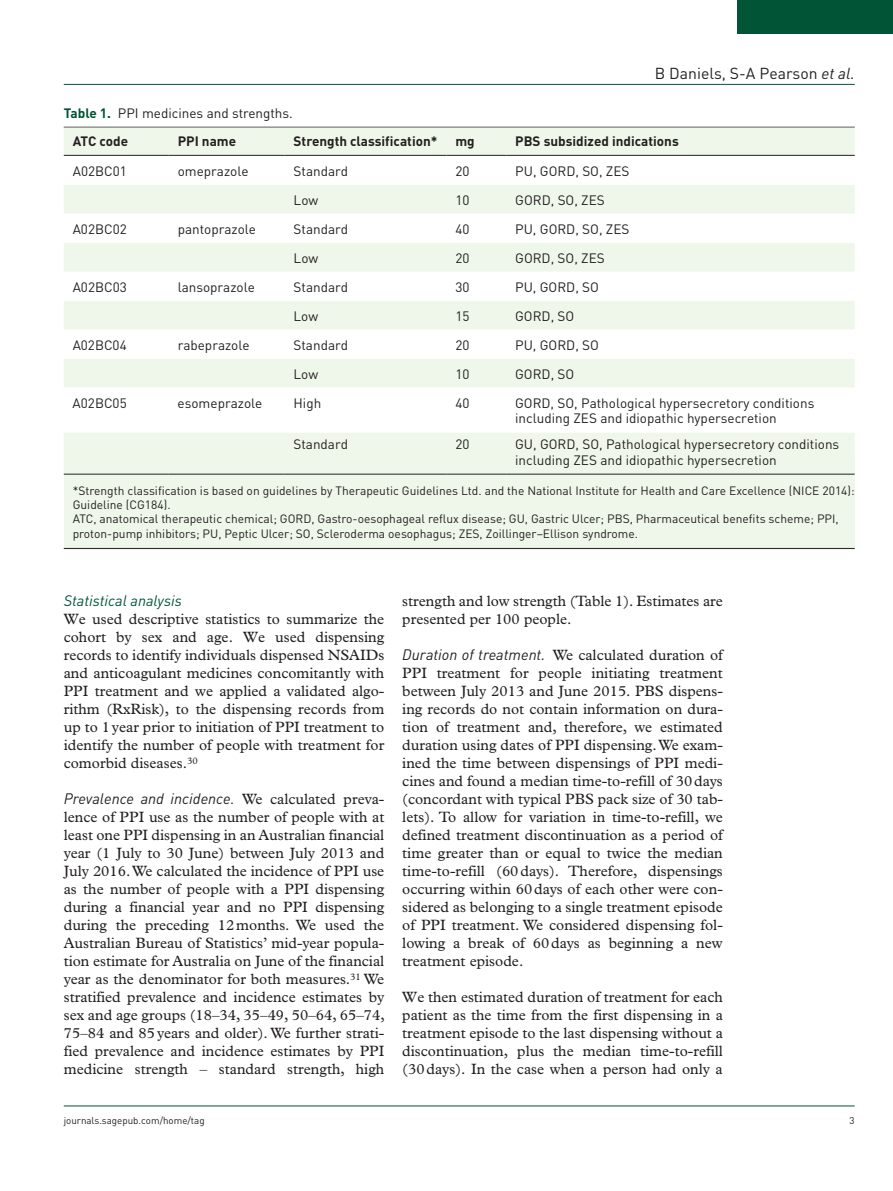
<style>
.page{position:relative;width:893px;height:1191px;background:#fff}
.page>*{position:absolute;margin:0;border:0;box-sizing:border-box;transform-origin:0 0}
.t1{font:15.75px "DIN";color:#231f20}
.t2{font:15px/18px "Plantin Std";color:#231f20;text-align:justify}
.t3{font:italic 15px "DIN";color:#231f20}
.t4{font:italic 15px "DIN";color:#015436}
.t5{font:13.5px/15.8px "DIN";color:#231f20}
.t6{font:700 13.5px "DIN";color:#231f20}
.t7{font:12px/14.2px "DIN";color:#231f20}
.t8{font:9.75px "DIN";color:#231f20}
.s1{font-style:italic}
.s2{font-weight:700;color:#015436}
.s3{font-weight:700}
.s4{font-family:"Plantin Std";font-style:normal}
.s5{font-family:"DIN";font-style:italic}
</style>
<div class="page">
<hr style="left:64px;top:84px;width:791px;height:1px;background:#015436">
<hr style="left:64px;top:1105px;width:791px;height:1px;background:#015436">
<div style="left:738px;top:0;width:155px;height:34px;background:#015436"></div>
<div style="left:64px;top:454px;width:791px;height:95px;background:#eff7ea"></div>
<hr style="left:64px;top:127px;width:791px;height:1px;background:#231f20">
<hr style="left:64px;top:548px;width:791px;height:1px;background:#231f20">
<div style="left:64px;top:128px;width:791px;height:346px;background:#eff7ea"></div>
<svg style="left:64px;top:156px;width:791px;height:276px"></svg>
<hr style="left:64px;top:155px;width:105px;height:1px;background:#231f20">
<hr style="left:169px;top:155px;width:116px;height:1px;background:#231f20">
<hr style="left:285px;top:155px;width:161px;height:1px;background:#231f20">
<hr style="left:446px;top:155px;width:60px;height:1px;background:#231f20">
<hr style="left:506px;top:155px;width:349px;height:1px;background:#231f20">
<hr style="left:64px;top:474px;width:105px;height:1px;background:#231f20">
<hr style="left:169px;top:474px;width:116px;height:1px;background:#231f20">
<hr style="left:285px;top:474px;width:161px;height:1px;background:#231f20">
<hr style="left:446px;top:474px;width:60px;height:1px;background:#231f20">
<hr style="left:506px;top:474px;width:349px;height:1px;background:#231f20">
<p class="t1" style="left:655px;top:63px;width:201px">B Daniels, S-A Pearson <span class="s1">et al.</span></p>
<p class="t5" style="left:73px;top:98px;width:222px;line-height:28.5px;text-indent:-9px"><span class="s2">Table 1.</span> PPI medicines and strengths.<br><span class="s3">ATC code</span></p>
<p class="t6" style="left:178px;top:133px;width:60px">PPI name</p>
<p class="t6" style="left:294px;top:133px;width:145px">Strength classification*</p>
<p class="t6" style="left:455px;top:133px;width:21px">mg</p>
<p class="t6" style="left:515px;top:133px;width:165px">PBS subsidized indications</p>
<p class="t5" style="left:73px;top:163px;width:56px">A02BC01</p>
<p class="t5" style="left:178px;top:163px;width:72px">omeprazole</p>
<p class="t5" style="left:294px;top:163px;width:56px">Standard</p>
<p class="t5" style="left:455px;top:163px;width:16px">20</p>
<p class="t5" style="left:515px;top:163px;width:116px">PU, GORD, SO, ZES</p>
<p class="t5" style="left:294px;top:192px;width:26px">Low</p>
<p class="t5" style="left:455px;top:192px;width:16px">10</p>
<p class="t5" style="left:515px;top:192px;width:91px">GORD, SO, ZES</p>
<p class="t5" style="left:73px;top:221px;width:56px">A02BC02</p>
<p class="t5" style="left:178px;top:221px;width:80px">pantoprazole</p>
<p class="t5" style="left:294px;top:221px;width:56px">Standard</p>
<p class="t5" style="left:455px;top:221px;width:16px">40</p>
<p class="t5" style="left:515px;top:221px;width:116px">PU, GORD, SO, ZES</p>
<p class="t5" style="left:294px;top:250px;width:26px">Low</p>
<p class="t5" style="left:455px;top:250px;width:16px">20</p>
<p class="t5" style="left:515px;top:250px;width:91px">GORD, SO, ZES</p>
<p class="t5" style="left:73px;top:279px;width:56px">A02BC03</p>
<p class="t5" style="left:178px;top:279px;width:79px">lansoprazole</p>
<p class="t5" style="left:294px;top:279px;width:56px">Standard</p>
<p class="t5" style="left:455px;top:279px;width:16px">30</p>
<p class="t5" style="left:515px;top:279px;width:85px">PU, GORD, SO</p>
<p class="t5" style="left:294px;top:308px;width:26px">Low</p>
<p class="t5" style="left:455px;top:308px;width:16px">15</p>
<p class="t5" style="left:515px;top:308px;width:61px">GORD, SO</p>
<p class="t5" style="left:73px;top:337px;width:56px">A02BC04</p>
<p class="t5" style="left:178px;top:337px;width:73px">rabeprazole</p>
<p class="t5" style="left:294px;top:337px;width:56px">Standard</p>
<p class="t5" style="left:455px;top:337px;width:16px">20</p>
<p class="t5" style="left:515px;top:337px;width:85px">PU, GORD, SO</p>
<p class="t5" style="left:294px;top:366px;width:26px">Low</p>
<p class="t5" style="left:455px;top:366px;width:16px">10</p>
<p class="t5" style="left:515px;top:366px;width:61px">GORD, SO</p>
<p class="t5" style="left:73px;top:395px;width:56px">A02BC05</p>
<p class="t5" style="left:178px;top:395px;width:86px">esomeprazole</p>
<p class="t5" style="left:294px;top:395px;width:29px">High</p>
<p class="t5" style="left:455px;top:395px;width:16px">40</p>
<p class="t5" style="left:515px;top:395px;width:301px">GORD, SO, Pathological hypersecretory conditions including ZES and idiopathic hypersecretion</p>
<p class="t5" style="left:293px;top:436px;width:56px">Standard</p>
<p class="t5" style="left:455px;top:436px;width:16px">20</p>
<p class="t5" style="left:515px;top:436px;width:326px">GU, GORD, SO, Pathological hypersecretory conditions including ZES and idiopathic hypersecretion</p>
<p class="t7" style="left:73px;top:483px;width:783px">*Strength classification is based on guidelines by Therapeutic Guidelines Ltd. and the National Institute for Health and Care Excellence (NICE 2014):<br>Guideline (CG184).<br>ATC, anatomical therapeutic chemical; GORD, Gastro-oesophageal reflux disease; GU, Gastric Ulcer; PBS, Pharmaceutical benefits scheme; PPI, proton-pump inhibitors; PU, Peptic Ulcer; SO, Scleroderma oesophagus; ZES, Zoillinger–Ellison syndrome.</p>
<p class="t4" style="left:64px;top:591px;width:119px">Statistical analysis</p>
<p class="t2" style="left:64px;top:610px;width:322px">We used descriptive statistics to summarize the cohort by sex and age. We used dispensing records to identify individuals dispensed NSAIDs and anticoagulant medicines concomitantly with PPI treatment and we applied a validated algo&shy;rithm (RxRisk), to the dispensing records from up to 1year prior to initiation of PPI treatment to identify the number of people with treatment for comorbid diseases.<sup>30</sup></p>
<p class="t3" style="left:64px;top:789px;width:322px">Prevalence and incidence. <span class="s4">We calculated preva-</span></p>
<p class="t2" style="left:64px;top:808px;width:323px">lence of PPI use as the number of people with at least one PPI dispensing in an Australian financial year (1 July to 30 June) between July 2013 and July 2016. We calculated the incidence of PPI use as the number of people with a PPI dispensing during a financial year and no PPI dispensing during the preceding 12months. We used the Australian Bureau of Statistics’ mid-year popula&shy;tion estimate for Australia on June of the financial year as the denominator for both measures.<sup>31</sup> We stratified prevalence and incidence estimates by sex and age groups (18–34, 35–49, 50–64, 65–74, 75–84 and 85years and older). We further strati&shy;fied prevalence and incidence estimates by PPI medicine strength – standard strength, high</p>
<p class="t2" style="left:402px;top:592px;width:322px">strength and low strength (Table 1). Estimates are presented per 100 people.</p>
<p class="t2" style="left:402px;top:646px;width:322px"><span class="s5">Duration of treatment.</span> We calculated duration of PPI treatment for people initiating treatment between July 2013 and June 2015. PBS dispens&shy;ing records do not contain information on dura&shy;tion of treatment and, therefore, we estimated duration using dates of PPI dispensing. We exam&shy;ined the time between dispensings of PPI medi&shy;cines and found a median time-to-refill of 30days (concordant with typical PBS pack size of 30 tab&shy;lets). To allow for variation in time-to-refill, we defined treatment discontinuation as a period of time greater than or equal to twice the median time-to-refill (60days). Therefore, dispensings occurring within 60days of each other were con&shy;sidered as belonging to a single treatment episode of PPI treatment. We considered dispensing fol&shy;lowing a break of 60days as beginning a new treatment episode.</p>
<p class="t2" style="left:402px;top:988px;width:322px">We then estimated duration of treatment for each patient as the time from the first dispensing in a treatment episode to the last dispensing without a discontinuation, plus the median time-to-refill (30days). In the case when a person had only a</p>
<p class="t8" style="left:64px;top:1114px;width:142px">journals.sagepub.com/home/tag</p>
<p class="t8" style="left:850px;top:1114px;width:7px">3</p>
</div>
